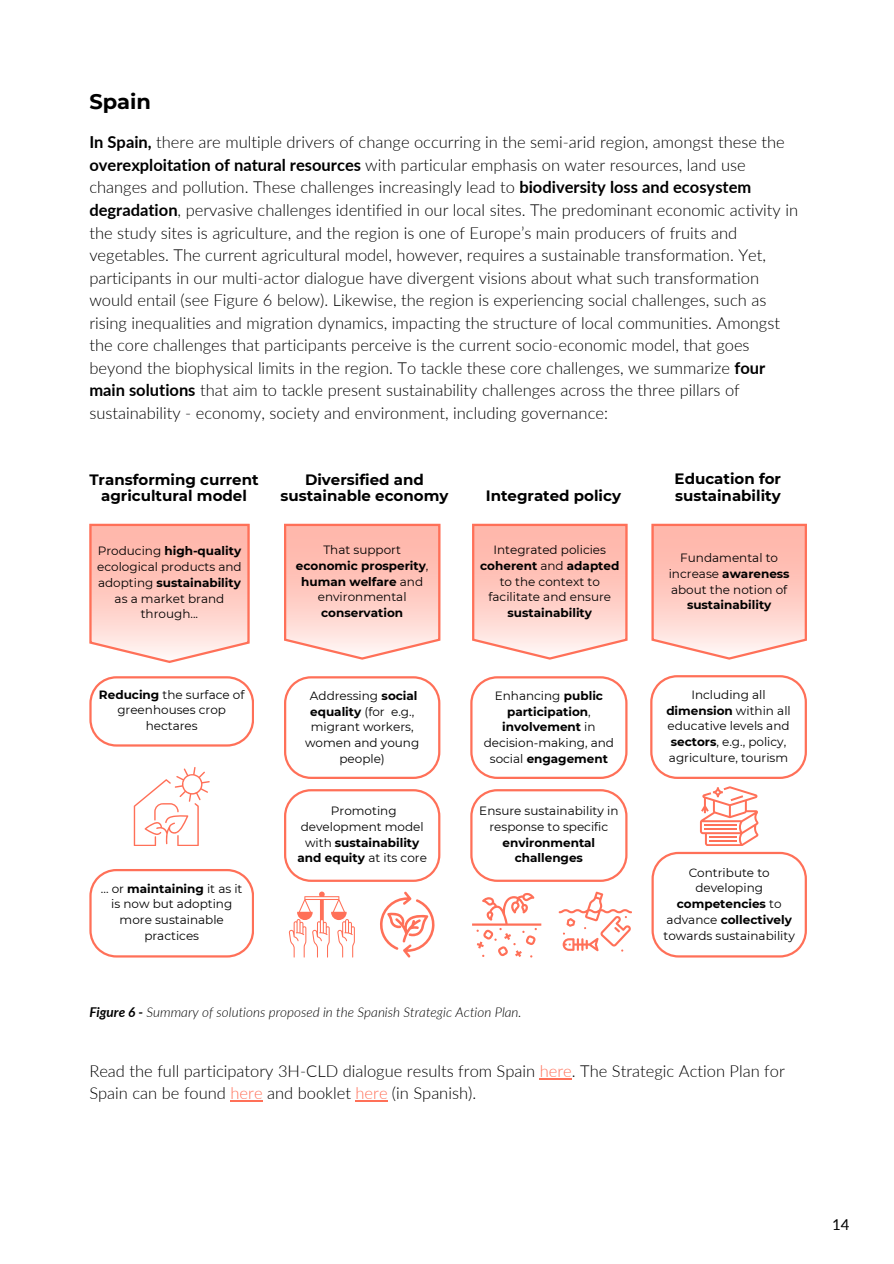
<style>
.page{position:relative;width:894px;height:1264px;background:#fff}
.page>*{position:absolute;margin:0;border:0;box-sizing:border-box;transform-origin:0 0}
.t1{font:700 21px "Montserrat";color:#000}
.t2{font:300 16.5px/22.5px "Lato";color:#000}
.t3{font:700 15px/16.8px "Montserrat";color:#000;text-align:center}
.t4{font:15px "Lato";color:#000}
.t5{font:italic 300 13.5px "Lato";color:#000}
.t6{font:12px/15.8px "Montserrat";color:#000;text-align:center}
.t7{font:700 12px/15.8px "Montserrat";color:#000;text-align:center}
.s1{font-weight:700}
.s2{font-weight:400}
.s3{color:#ff7058}
</style>
<div class="page">
<svg style="left:472px;top:524px;width:155px;height:135px;background:#ffc9c0"></svg>
<svg style="left:470px;top:676px;width:157px;height:103px"></svg>
<svg style="left:470px;top:789px;width:157px;height:92px"></svg>
<svg style="left:472px;top:893px;width:69px;height:64px"></svg>
<svg style="left:558px;top:891px;width:73px;height:60px"></svg>
<svg style="left:288px;top:891px;width:67px;height:66px"></svg>
<svg style="left:380px;top:891px;width:55px;height:66px"></svg>
<svg style="left:284px;top:524px;width:156px;height:135px;background:#ffc9c0"></svg>
<svg style="left:284px;top:676px;width:156px;height:103px"></svg>
<svg style="left:284px;top:789px;width:156px;height:92px"></svg>
<svg style="left:134px;top:767px;width:76px;height:78px"></svg>
<svg style="left:89px;top:676px;width:165px;height:70px"></svg>
<svg style="left:89px;top:869px;width:165px;height:88px"></svg>
<svg style="left:89px;top:524px;width:160px;height:139px;background:#ffcac1"></svg>
<svg style="left:651px;top:524px;width:155px;height:135px;background:#ffcac2"></svg>
<svg style="left:650px;top:675px;width:156px;height:104px"></svg>
<svg style="left:651px;top:786px;width:155px;height:171px"></svg>
<hr style="left:539px;top:1077px;width:32px;height:2px;background:#ff7058">
<hr style="left:230px;top:1100px;width:32px;height:1px;background:#ff7058">
<hr style="left:355px;top:1100px;width:32px;height:1px;background:#ff7058">
<p class="t1" style="left:89px;top:88px;width:63px">Spain</p>
<p class="t2" style="left:89px;top:131px;width:710px"><span class="s1">In Spain,</span> there are multiple drivers of change occurring in the semi-arid region, amongst these the <span class="s1">overexploitation of natural resources</span> with particular emphasis on water resources, land use changes and pollution. These challenges increasingly lead to <span class="s1">biodiversity loss and ecosystem degradation</span>, pervasive challenges identified in our local sites. The predominant economic activity in the study sites is agriculture, and the region is one of Europe’s main producers of fruits and vegetables. The current agricultural model, however, requires a sustainable transformation. Yet, participants in our multi-actor dialogue have divergent visions about what such transformation would entail (see Figure 6 below). Likewise, the region is experiencing social challenges, such as rising inequalities and migration dynamics, impacting the structure of local communities. Amongst the core challenges that participants perceive is the current socio-economic model, that goes beyond the biophysical limits in the region. To tackle these core challenges, we summarize <span class="s1">four main solutions</span> that aim to tackle present sustainability challenges across the three pillars of sustainability - economy, society and environment, including governance:</p>
<p class="t3" style="left:89px;top:471px;width:171px">Transforming current agricultural model</p>
<p class="t3" style="left:674px;top:470px;width:108px;text-align:left">Education for sustainability</p>
<p class="t3" style="left:280px;top:471px;width:169px">Diversified and sustainable economy</p>
<p class="t3" style="left:485px;top:487px;width:137px">Integrated policy</p>
<p class="t6" style="left:97px;top:543px;width:146px">Producing <span class="s1">high-quality </span>ecological products and adopting <span class="s1">sustainability </span>as a market brand through...</p>
<p class="t6" style="left:99px;top:686px;width:147px"><span class="s1">Reducing</span> the surface of greenhouses crop hectares</p>
<p class="t6" style="left:101px;top:880px;width:143px">... or <span class="s1">maintaining</span> it as it is now but adopting more sustainable practices</p>
<p class="t7" style="left:296px;top:542px;width:134px"><span class="s2">That support </span>economic prosperity<span class="s2">, </span>human welfare <span class="s2">and environmental</span></p>
<p class="t7" style="left:321px;top:605px;width:83px">conservation</p>
<p class="t6" style="left:305px;top:687px;width:116px">Addressing <span class="s1">social equality</span> (for e.g., migrant workers, women and young people)</p>
<p class="t6" style="left:297px;top:802px;width:131px">Promoting development model with <span class="s1">sustainability and equity</span> at its core</p>
<p class="t6" style="left:480px;top:542px;width:141px">Integrated policies <span class="s1">coherent</span> and <span class="s1">adapted </span>to the context to facilitate and ensure</p>
<p class="t7" style="left:507px;top:605px;width:86px">sustainability</p>
<p class="t7" style="left:483px;top:687px;width:132px"><span class="s2">Enhancing</span> public participation<span class="s2">, </span>involvement <span class="s2">in decision-making, and social</span> engagement</p>
<p class="t6" style="left:479px;top:802px;width:141px">Ensure sustainability in response to specific</p>
<p class="t7" style="left:502px;top:834px;width:94px">environmental challenges</p>
<p class="t5" style="left:89px;top:1003px;width:433px"><span class="s1">Figure 6 -</span> Summary of solutions proposed in the Spanish Strategic Action Plan.</p>
<p class="t6" style="left:668px;top:550px;width:122px">Fundamental to increase <span class="s1">awareness </span>about the notion of</p>
<p class="t7" style="left:686px;top:597px;width:86px">sustainability</p>
<p class="t6" style="left:666px;top:686px;width:126px">Including all <span class="s1">dimension</span> within all educative levels and <span class="s1">sectors</span>, e.g., policy, agriculture, tourism</p>
<p class="t6" style="left:663px;top:864px;width:133px">Contribute to developing <span class="s1">competencies</span> to advance <span class="s1">collectively </span>towards sustainability</p>
<p class="t2" style="left:89px;top:1059px;width:697px">Read the full participatory 3H-CLD dialogue results from Spain <span class="s3">here</span>. The Strategic Action Plan for<br>Spain can be found <span class="s3">here</span> and booklet <span class="s3">here</span> (in Spanish).</p>
<p class="t4" style="left:832px;top:1215px;width:19px">14</p>
</div>
